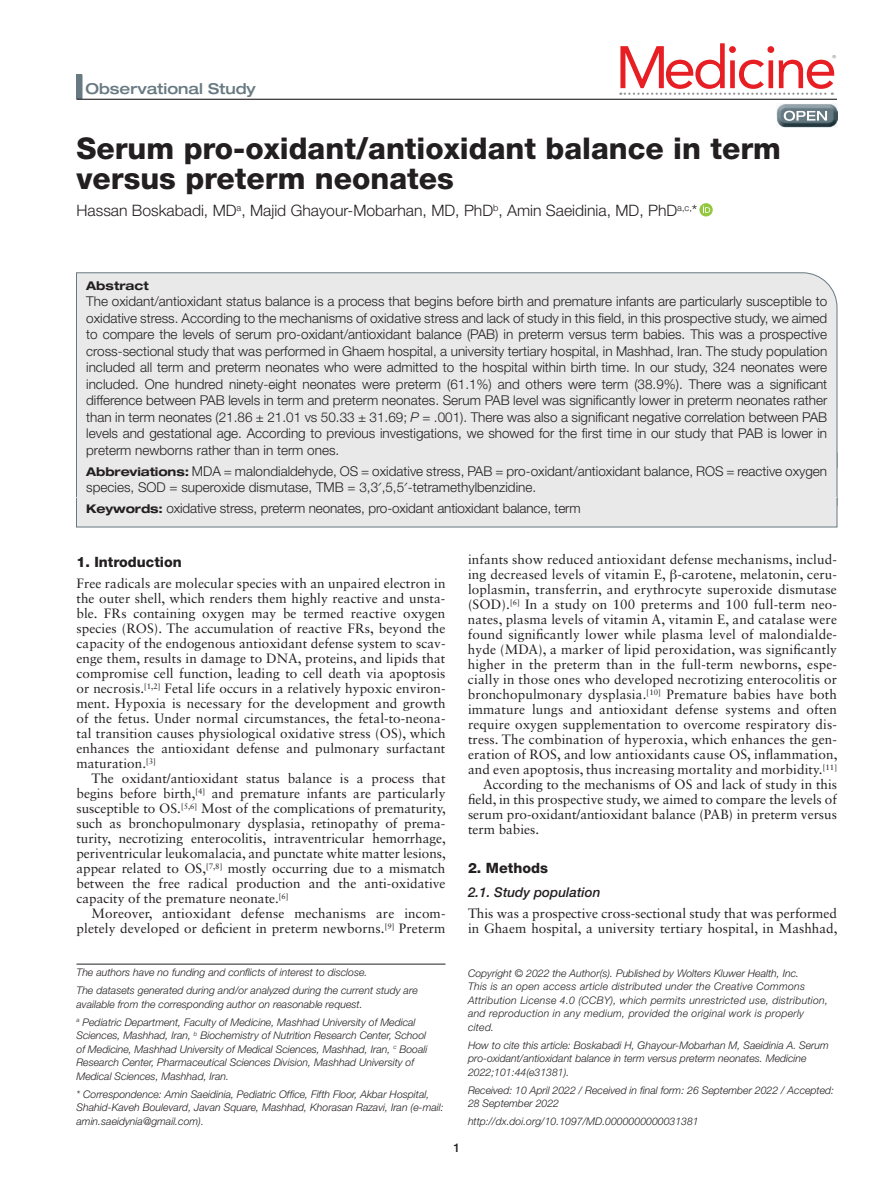
<style>
.page{position:relative;width:891px;height:1188px;background:#fff}
.page>*{position:absolute;margin:0;border:0;box-sizing:border-box;transform-origin:0 0}
.t1{font:59.4px "Avenir";letter-spacing:-.06em;color:#e71e24}
.t2{font:800 30px/30px "Helvetica Neue LT Std";color:#231f20}
.t3{font:300 15.75px "Helvetica Neue LT Std";color:#231f20}
.t4{font:500 expanded 15px "Helvetica Neue LT Std";color:#667981}
.t5{font:800 14.25px "Helvetica Neue LT Std";color:#231f20}
.t6{font:13.5px/15px "Sabon LT Std";letter-spacing:.01em;color:#231f20;text-align:justify}
.t7{font:300 13.5px/16.5px "Helvetica Neue LT Std";color:#231f20;text-align:justify}
.t8{font:italic 500 13.5px "Helvetica Neue LT Std";color:#231f20}
.t9{font:700 expanded 12px "Helvetica Neue LT Std";color:#231f20}
.t10{font:500 12px "Helvetica Neue LT Std";color:#231f20}
.t11{font:italic 300 10.5px/13.5px "Helvetica Neue LT Std";color:#231f20}
.t12{font:italic 300 10.5px/13.5px "Helvetica Neue LT Std";letter-spacing:.025em;color:#231f20}
.t13{font:500 10.35px "Akzidenz Grotesk BE";color:#909295}
.s1{font-style:italic}
.s2{font-weight:700;font-stretch:expanded;font-size:12px}
.s3{font-family:"Gandhari Unicode";font-weight:400}
.s4{font-family:"Gandhari Unicode"}
</style>
<div class="page">
<div style="left:76px;top:74px;width:6px;height:25px;background:#677981"></div>
<hr style="left:76px;top:99px;width:761px;height:1px;background:#231f20">
<img style="left:776px;top:104px;width:61px;height:24px">
<svg style="left:784px;top:111px;width:43px;height:10px"></svg>
<svg style="left:620px;top:93px;width:213px;height:2px"></svg>
<div style="left:76px;top:272px;width:762px;height:197px;background:#e9e9e9"></div>
<div style="left:76px;top:453px;width:761px;height:54px;background:#e9e9e9"></div>
<div style="left:76px;top:498px;width:761px;height:29px;background:#e9e9e9"></div>
<svg style="left:699px;top:203px;width:14px;height:13px"></svg>
<svg style="left:703px;top:206px;width:7px;height:7px"></svg>
<hr style="left:76px;top:964px;width:370px;height:1px;background:#231f20">
<p class="t4" style="left:86px;top:80px;width:172px">Observational Study</p>
<h1 class="t1" style="left:615px;top:33px;width:223px">Medicine</h1>
<p class="t13" style="left:832px;top:52px;width:6px">®</p>
<h2 class="t2" style="left:76px;top:134px;width:706px">Serum pro-oxidant/antioxidant balance in term versus preterm neonates</h2>
<p class="t3" style="left:76px;top:201px;width:622px">Hassan Boskabadi, MD<sup>a</sup>, Majid Ghayour-Mobarhan, MD, PhD<sup>b</sup>, Amin Saeidinia, MD, PhD<sup>a,c,</sup>*</p>
<p class="t9" style="left:86px;top:278px;width:64px">Abstract</p>
<p class="t7" style="left:86px;top:293px;width:743px">The oxidant/antioxidant status balance is a process that begins before birth and premature infants are particularly susceptible to oxidative stress. According to the mechanisms of oxidative stress and lack of study in this field, in this prospective study, we aimed to compare the levels of serum pro-oxidant/antioxidant balance (PAB) in preterm versus term babies. This was a prospective cross-sectional study that was performed in Ghaem hospital, a university tertiary hospital, in Mashhad, Iran. The study population included all term and preterm neonates who were admitted to the hospital within birth time. In our study, 324 neonates were included. One hundred ninety-eight neonates were preterm (61.1%) and others were term (38.9%). There was a significant difference between PAB levels in term and preterm neonates. Serum PAB level was significantly lower in preterm neonates rather than in term neonates (21.86 ± 21.01 vs 50.33 ± 31.69; <span class="s1">P</span> = .001). There was also a significant negative correlation between PAB levels and gestational age. According to previous investigations, we showed for the first time in our study that PAB is lower in preterm newborns rather than in term ones.</p>
<p class="t7" style="left:86px;top:463px;width:742px"><span class="s2">Abbreviations:</span> MDA = malondialdehyde, OS = oxidative stress, PAB = pro-oxidant/antioxidant balance, ROS = reactive oxygen species, SOD = superoxide dismutase, TMB = 3,3<span class="s3">ʹ</span>,5,5<span class="s3">ʹ</span>-tetramethylbenzidine.</p>
<p class="t7" style="left:86px;top:500px;width:496px"><span class="s2">Keywords:</span> oxidative stress, preterm neonates, pro-oxidant antioxidant balance, term</p>
<p class="t5" style="left:76px;top:554px;width:107px">1. Introduction</p>
<p class="t6" style="left:76px;top:576px;width:371px">Free radicals are molecular species with an unpaired electron in the outer shell, which renders them highly reactive and unsta&shy;ble. FRs containing oxygen may be termed reactive oxygen species (ROS). The accumulation of reactive FRs, beyond the capacity of the endogenous antioxidant defense system to scav&shy;enge them, results in damage to DNA, proteins, and lipids that compromise cell function, leading to cell death via apoptosis or necrosis.<sup>[1,2]</sup> Fetal life occurs in a relatively hypoxic environ&shy;ment. Hypoxia is necessary for the development and growth of the fetus. Under normal circumstances, the fetal-to-neona&shy;tal transition causes physiological oxidative stress (OS), which enhances the antioxidant defense and pulmonary surfactant maturation.<sup>[3]</sup></p>
<p class="t6" style="left:76px;top:771px;width:371px;text-indent:15px">The oxidant/antioxidant status balance is a process that begins before birth,<sup>[4]</sup> and premature infants are particularly susceptible to OS.<sup>[5,6]</sup> Most of the complications of prematurity, such as bronchopulmonary dysplasia, retinopathy of prema&shy;turity, necrotizing enterocolitis, intraventricular hemorrhage, periventricular leukomalacia, and punctate white matter lesions, appear related to OS,<sup>[7,8]</sup> mostly occurring due to a mismatch between the free radical production and the anti-oxidative capacity of the premature neonate.<sup>[6]</sup></p>
<p class="t6" style="left:77px;top:906px;width:371px;text-align:right">Moreover, antioxidant defense mechanisms are incom&shy;pletely developed or deficient in preterm newborns.<sup>[9]</sup> Preterm</p>
<p class="t6" style="left:468px;top:552px;width:370px">infants show reduced antioxidant defense mechanisms, includ-</p>
<p class="t6" style="left:468px;top:567px;width:370px">ing decreased levels of vitamin E, <span class="s4">β</span>-carotene, melatonin, ceru-</p>
<p class="t6" style="left:468px;top:582px;width:370px">loplasmin, transferrin, and erythrocyte superoxide dismutase</p>
<p class="t6" style="left:468px;top:597px;width:371px">(SOD).<sup>[6]</sup> In a study on 100 preterms and 100 full-term neo-</p>
<p class="t6" style="left:468px;top:612px;width:371px">nates, plasma levels of vitamin A, vitamin E, and catalase were</p>
<p class="t6" style="left:468px;top:627px;width:371px">found significantly lower while plasma level of malondialde-</p>
<p class="t6" style="left:468px;top:642px;width:371px">hyde (MDA), a marker of lipid peroxidation, was significantly</p>
<p class="t6" style="left:468px;top:657px;width:371px">higher in the preterm than in the full-term newborns, espe-</p>
<p class="t6" style="left:468px;top:672px;width:370px">cially in those ones who developed necrotizing enterocolitis or</p>
<p class="t6" style="left:468px;top:687px;width:370px">bronchopulmonary dysplasia.<sup>[10]</sup> Premature babies have both</p>
<p class="t6" style="left:468px;top:702px;width:371px">immature lungs and antioxidant defense systems and often</p>
<p class="t6" style="left:468px;top:717px;width:371px">require oxygen supplementation to overcome respiratory dis-</p>
<p class="t6" style="left:468px;top:732px;width:370px">tress. The combination of hyperoxia, which enhances the gen-</p>
<p class="t6" style="left:468px;top:747px;width:371px">eration of ROS, and low antioxidants cause OS, inflammation,</p>
<p class="t6" style="left:468px;top:762px;width:370px">and even apoptosis, thus increasing mortality and morbidity.<sup>[11]</sup></p>
<p class="t6" style="left:483px;top:777px;width:356px">According to the mechanisms of OS and lack of study in this</p>
<p class="t6" style="left:468px;top:792px;width:370px">field, in this prospective study, we aimed to compare the levels of</p>
<p class="t6" style="left:468px;top:807px;width:370px">serum pro-oxidant/antioxidant balance (PAB) in preterm versus</p>
<p class="t6" style="left:468px;top:822px;width:73px">term babies.</p>
<p class="t5" style="left:468px;top:860px;width:81px">2. Methods</p>
<p class="t8" style="left:468px;top:885px;width:134px">2.1. Study population</p>
<p class="t6" style="left:468px;top:906px;width:371px">This was a prospective cross-sectional study that was performed in Ghaem hospital, a university tertiary hospital, in Mashhad,</p>
<p class="t11" style="left:76px;top:964px;width:343px;line-height:18px">The authors have no funding and conflicts of interest to disclose.<br>The datasets generated during and/or analyzed during the current study are</p>
<p class="t11" style="left:76px;top:995px;width:341px;line-height:18px">available from the corresponding author on reasonable request.<br><sup>a</sup> Pediatric Department, Faculty of Medicine, Mashhad University of Medical</p>
<p class="t11" style="left:76px;top:1029px;width:352px">Sciences, Mashhad, Iran, <sup>b</sup> Biochemistry of Nutrition Research Center, School of Medicine, Mashhad University of Medical Sciences, Mashhad, Iran, <sup>c</sup> Booali Research Center, Pharmaceutical Sciences Division, Mashhad University of Medical Sciences, Mashhad, Iran.</p>
<p class="t11" style="left:77px;top:1087px;width:369px">* Correspondence: Amin Saeidinia, Pediatric Office, Fifth Floor, Akbar Hospital,<br>Shahid-Kaveh Boulevard, Javan Square, Mashhad, Khorasan Razavi, Iran (e-mail: amin.saeidynia@gmail.com).</p>
<p class="t10" style="left:453px;top:1140px;width:8px">1</p>
<p class="t12" style="left:468px;top:966px;width:362px">Copyright © 2022 the Author(s). Published by Wolters Kluwer Health, Inc.<br>This is an open access article distributed under the Creative Commons Attribution License 4.0 (CCBY), which permits unrestricted use, distribution, and reproduction in any medium, provided the original work is properly cited.</p>
<p class="t11" style="left:468px;top:1038px;width:363px">How to cite this article: Boskabadi H, Ghayour-Mobarhan M, Saeidinia A. Serum pro-oxidant/antioxidant balance in term versus preterm neonates. Medicine<br>2022;101:44(e31381).</p>
<p class="t11" style="left:468px;top:1083px;width:368px">Received: 10 April 2022 / Received in final form: 26 September 2022 / Accepted:<br>28 September 2022</p>
<p class="t11" style="left:468px;top:1114px;width:232px">http://dx.doi.org/10.1097/MD.0000000000031381</p>
</div>
